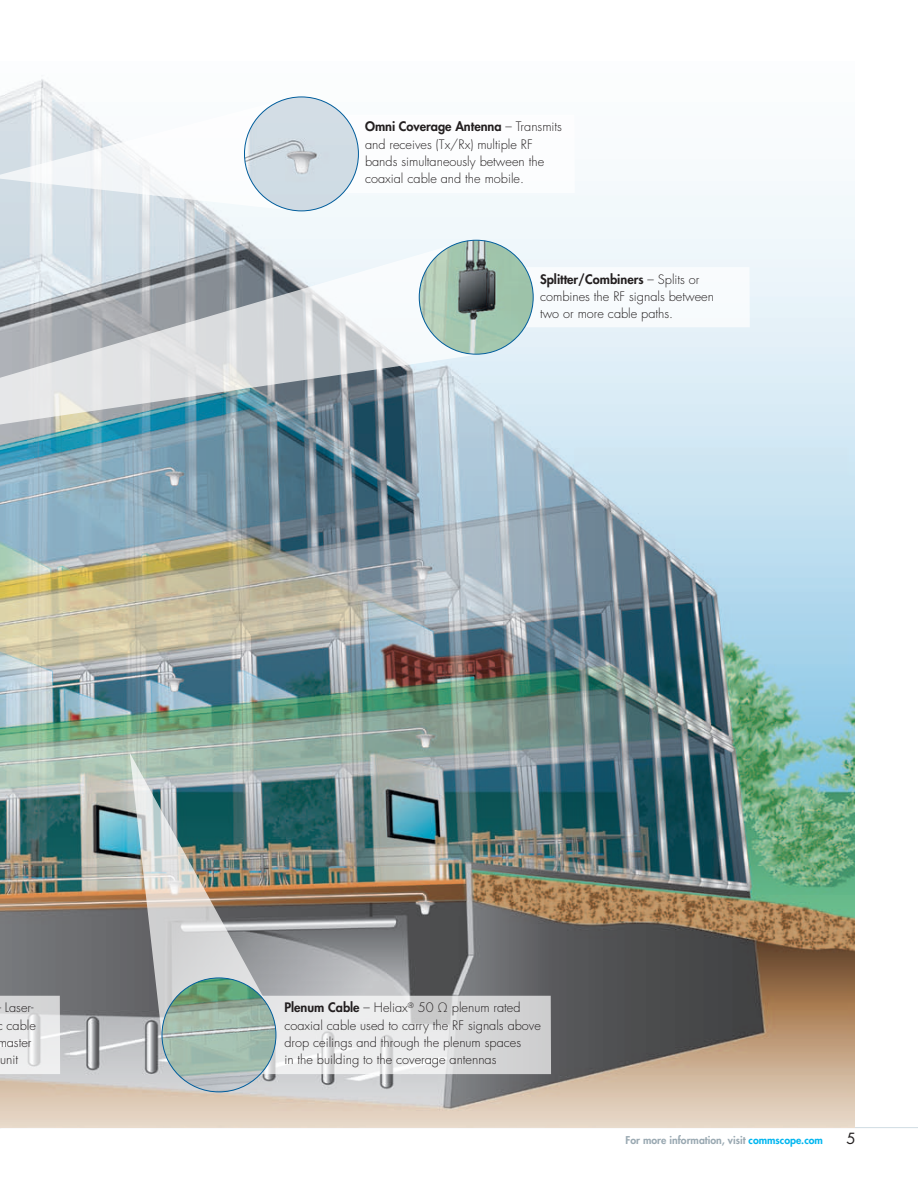
<style>
.page{position:relative;width:918px;height:1188px;background:#fff}
.page>*{position:absolute;margin:0;border:0;box-sizing:border-box;transform-origin:0 0}
.t1{font:15px "Futura Std";color:#231f20}
.t2{font:300 12.75px/17.2px "Futura Std";color:#231f20}
.t3{font:800 10.5px "Futura Std";color:#9aa9b2}
.s1{font-weight:800}
.s2{color:#00b6f0}
</style>
<div class="page">
<hr style="left:0;top:1127px;width:918px;height:1px;background:#d0dce3">
<img style="left:0;top:79px;width:854px;height:1048px">
<div style="left:327px;top:115px;width:248px;height:78px;background:#fff"></div>
<div style="left:502px;top:267px;width:248px;height:60px;background:#f8fbfd"></div>
<svg style="left:0;top:996px;width:60px;height:78px;fill:#eaebeb"></svg>
<svg style="left:261px;top:996px;width:290px;height:78px;background:#e0e0e1"></svg>
<img style="left:130px;top:753px;width:139px;height:288px">
<img style="left:162px;top:978px;width:114px;height:114px;border-radius:57px">
<svg style="left:0;top:98px;width:293px;height:113px"></svg>
<img style="left:244px;top:97px;width:114px;height:114px;border-radius:57px">
<svg style="left:0;top:242px;width:489px;height:229px;background:#aebdc5"></svg>
<img style="left:419px;top:240px;width:114px;height:114px;border-radius:57px">
<p class="t2" style="left:365px;top:118px;width:199px"><span class="s1">Omni Coverage Antenna</span> – Transmits and receives (Tx/Rx) multiple RF bands simultaneously between the coaxial cable and the mobile.</p>
<p class="t2" style="left:540px;top:271px;width:175px"><span class="s1">Splitter/Combiners</span> – Splits or combines the RF signals between two or more cable paths.</p>
<p class="t2" style="left:5px;top:999px;width:30px">Laser-</p>
<p class="t2" style="left:7px;top:1017px;width:31px">cable</p>
<p class="t2" style="left:-2px;top:1034px;width:35px">master</p>
<p class="t2" style="left:0;top:1051px;width:19px">unit</p>
<p class="t2" style="left:284px;top:999px;width:258px"><span class="s1">Plenum Cable</span> – Heliax<sup>®</sup> 50 Ω plenum rated coaxial cable used to carry the RF signals above drop ceilings and through the plenum spaces<br>in the building to the coverage antennas</p>
<p class="t3" style="left:626px;top:1133px;width:199px">For more information, visit <span class="s2">commscope.com</span></p>
<p class="t1" style="left:846px;top:1129px;width:11px">5</p>
</div>
